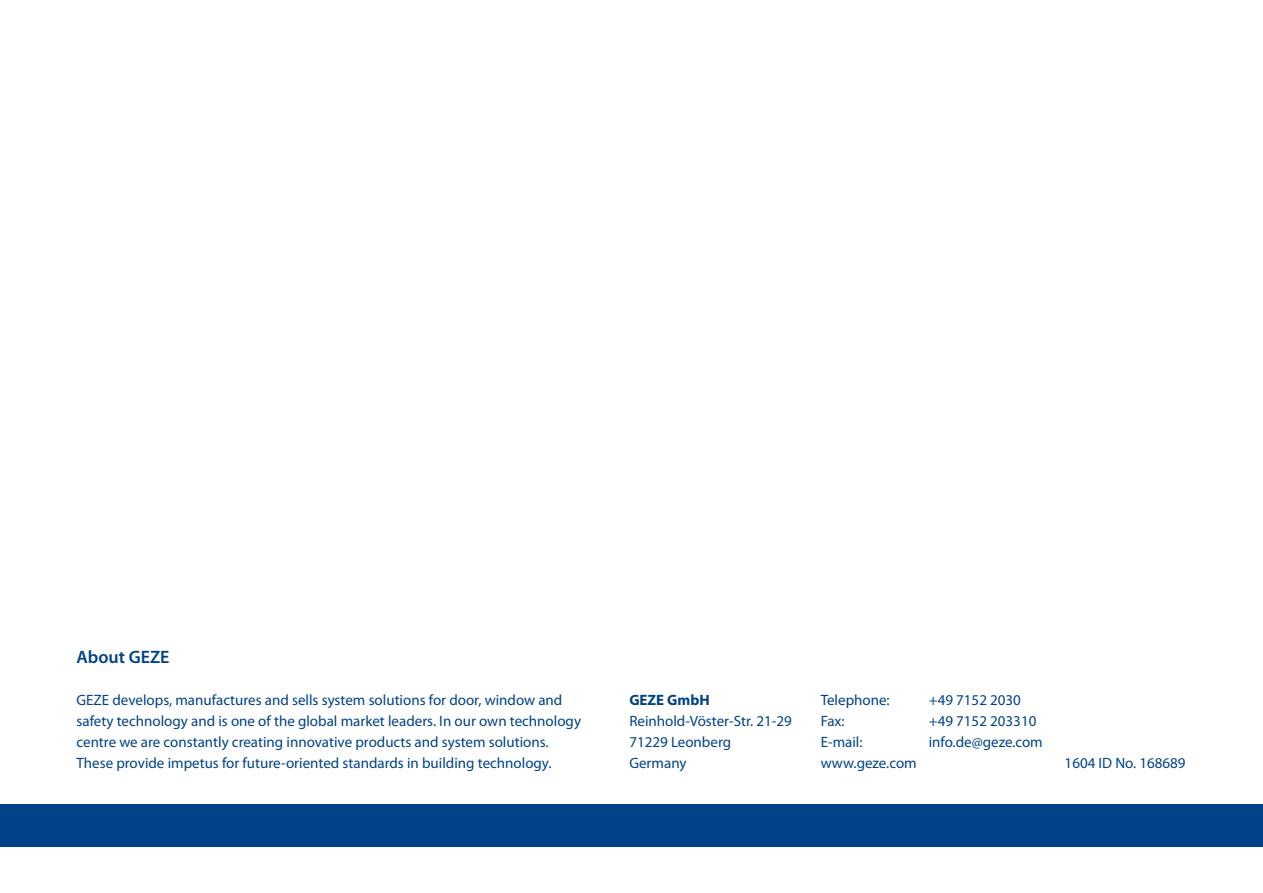
<style>
.page{position:relative;width:1263px;height:893px;background:#fff}
.page>*{position:absolute;margin:0;border:0;box-sizing:border-box;transform-origin:0 0}
.t1{font:600 18px "Myriad Pro";color:#004289}
.t2{font:15px/21px "Myriad Pro";color:#004289}
.t3{font:700 15px "Myriad Pro";color:#004289}
</style>
<div class="page">
<div style="left:0;top:805px;width:1263px;height:42px;background:#004289"></div>
<p class="t1" style="left:77px;top:646px;width:95px">About GEZE</p>
<p class="t2" style="left:77px;top:689px;width:506px">GEZE develops, manufactures and sells system solutions for door, window and safety technology and is one of the global market leaders. In our own technology centre we are constantly creating innovative products and system solutions.<br>These provide impetus for future-oriented standards in building technology.</p>
<p class="t3" style="left:629px;top:690px;width:82px">GEZE GmbH</p>
<p class="t2" style="left:629px;top:710px;width:164px">Reinhold-Vöster-Str. 21-29<br>71229 Leonberg<br>Germany</p>
<p class="t2" style="left:821px;top:689px;width:70px">Telephone:</p>
<p class="t2" style="left:929px;top:689px;width:94px">+49 7152 2030</p>
<p class="t2" style="left:821px;top:710px;width:25px">Fax:</p>
<p class="t2" style="left:929px;top:710px;width:109px">+49 7152 203310</p>
<p class="t2" style="left:821px;top:731px;width:43px">E-mail:</p>
<p class="t2" style="left:929px;top:731px;width:116px">info.de@geze.com</p>
<p class="t2" style="left:821px;top:752px;width:98px">www.geze.com</p>
<p class="t2" style="left:1065px;top:752px;width:122px">1604 ID No. 168689</p>
</div>
